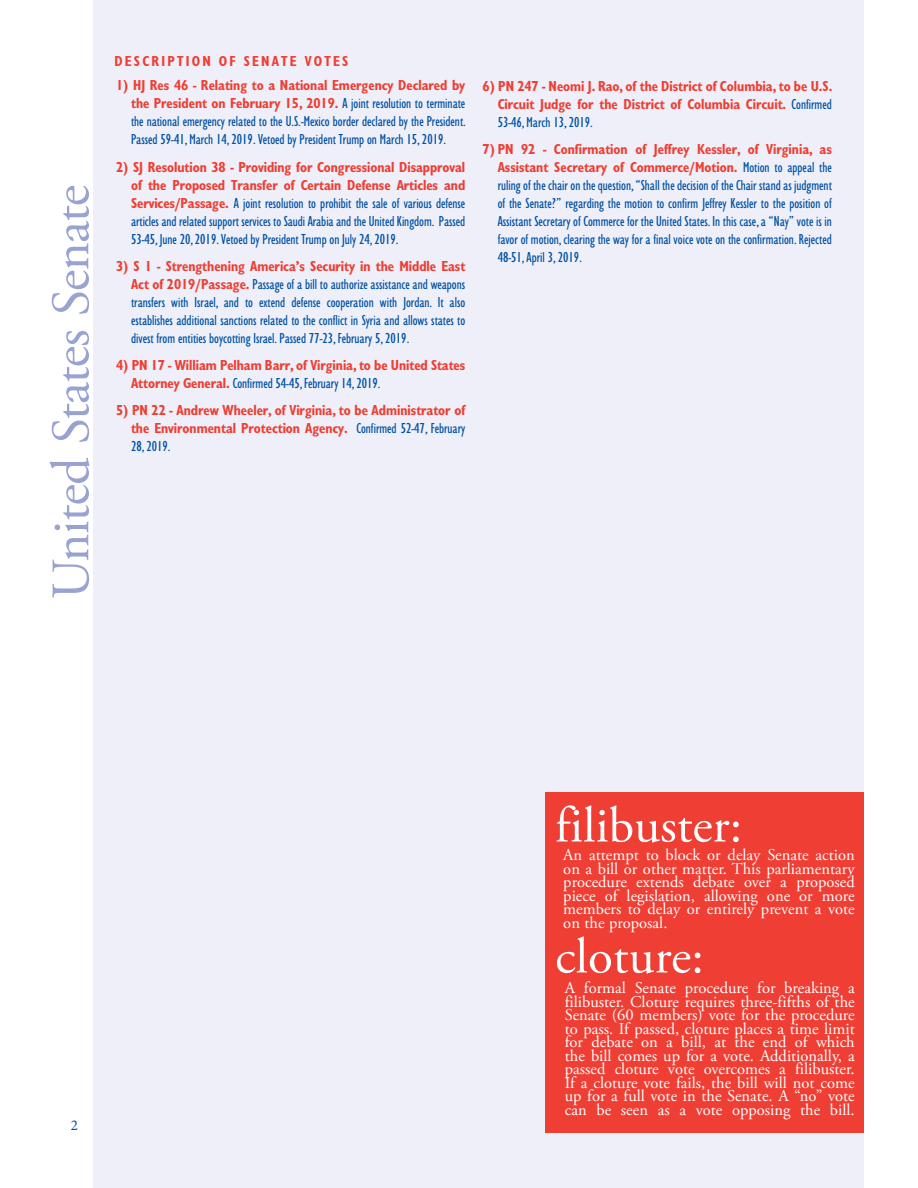
<style>
.page{position:relative;width:918px;height:1188px;background:#fff}
.page>*{position:absolute;margin:0;border:0;box-sizing:border-box;transform-origin:0 0}
.t1{font:54px "Adobe Garamond Pro";letter-spacing:-.015em;color:#99a3d2}
.t2{font:50.55px "Adobe Garamond Pro";color:#fff}
.t3{font:16.5px/13.5px "Adobe Garamond Pro";color:#fff;text-align:justify}
.t4{font:condensed 15px/18px "Gill Sans";color:#0050a3;text-align:justify}
.t5{font:15px/18px "Gill Sans Bld Cnd";color:#ef3e33;text-align:right}
.t6{font:15px "Gill Sans Bld Cnd";letter-spacing:.15em;color:#ef3e33}
.t7{font:15px "Minion Pro";color:#0050a3}
.s1{font-family:"Gill Sans";font-stretch:condensed;color:#0050a3}
.s2{font-family:"Gill Sans Bld Cnd";font-stretch:normal;color:#ef3e33}
</style>
<div class="page">
<div style="left:93px;top:0;width:771px;height:1188px;background:#eeeff8"></div>
<div style="left:545px;top:792px;width:319px;height:341px;background:#ef3e33"></div>
<h1 class="t1" style="left:39px;top:599px;width:416px;rotate:-90deg">United States Senate</h1>
<p class="t6" style="left:114px;top:51px;width:235px">DESCRIPTION OF SENATE VOTES</p>
<p class="t5" style="left:116px;top:78px;width:351px">1) HJ Res 46 - Relating to a National Emergency Declared by the President on February 15, 2019. <span class="s1">A joint resolution to terminate</span></p>
<p class="t4" style="left:131px;top:114px;width:336px">the national emergency related to the U.S.-Mexico border declared by the President.<br>Passed 59-41, March 14, 2019. Vetoed by President Trump on March 15, 2019.</p>
<p class="t5" style="left:116px;top:159px;width:351px">2) SJ Resolution 38 - Providing for Congressional Disapproval of the Proposed Transfer of Certain Defense Articles and</p>
<p class="t4" style="left:131px;top:195px;width:336px"><span class="s2">Services/Passage.</span> A joint resolution to prohibit the sale of various defense articles and related support services to Saudi Arabia and the United Kingdom. Passed 53-45, June 20, 2019. Vetoed by President Trump on July 24, 2019.</p>
<p class="t5" style="left:116px;top:258px;width:351px">3) S 1 - Strengthening America’s Security in the Middle East</p>
<p class="t4" style="left:131px;top:276px;width:336px"><span class="s2">Act of 2019/Passage.</span> Passage of a bill to authorize assistance and weapons transfers with Israel, and to extend defense cooperation with Jordan. It also establishes additional sanctions related to the conflict in Syria and allows states to divest from entities boycotting Israel. Passed 77-23, February 5, 2019.</p>
<p class="t5" style="left:116px;top:357px;width:351px">4) PN 17 - William Pelham Barr, of Virginia, to be United States</p>
<p class="t4" style="left:131px;top:375px;width:251px"><span class="s2">Attorney General.</span> Confirmed 54-45, February 14, 2019.</p>
<p class="t5" style="left:116px;top:402px;width:351px">5) PN 22 - Andrew Wheeler, of Virginia, to be Administrator of the Environmental Protection Agency. <span class="s1">Confirmed 52-47, February</span></p>
<p class="t4" style="left:131px;top:438px;width:41px">28, 2019.</p>
<p class="t5" style="left:483px;top:78px;width:351px">6) PN 247 - Neomi J. Rao, of the District of Columbia, to be U.S.<br>Circuit Judge for the District of Columbia Circuit. <span class="s1">Confirmed</span></p>
<p class="t4" style="left:498px;top:114px;width:97px">53-46, March 13, 2019.</p>
<p class="t5" style="left:483px;top:141px;width:351px">7) PN 92 - Confirmation of Jeffrey Kessler, of Virginia, as<br>Assistant Secretary of Commerce/Motion. <span class="s1">Motion to appeal the</span></p>
<p class="t4" style="left:498px;top:177px;width:336px">ruling of the chair on the question, “Shall the decision of the Chair stand as judgment of the Senate?” regarding the motion to confirm Jeffrey Kessler to the position of Assistant Secretary of Commerce for the United States. In this case, a “Nay” vote is in favor of motion, clearing the way for a final voice vote on the confirmation. Rejected 48-51, April 3, 2019.</p>
<p class="t7" style="left:71px;top:1115px;width:9px">2</p>
<h2 class="t2" style="left:555px;top:795px;width:189px">filibuster:</h2>
<p class="t3" style="left:563px;top:849px;width:293px">An attempt to block or delay Senate action on a bill or other matter. This parliamentary procedure extends debate over a proposed piece of legislation, allowing one or more members to delay or entirely prevent a vote on the proposal.</p>
<h2 class="t2" style="left:555px;top:926px;width:150px">cloture:</h2>
<p class="t3" style="left:565px;top:982px;width:291px">A formal Senate procedure for breaking a filibuster. Cloture requires three-fifths of the Senate (60 members) vote for the procedure to pass. If passed, cloture places a time limit for debate on a bill, at the end of which the bill comes up for a vote. Additionally, a passed cloture vote overcomes a filibuster.<br>If a cloture vote fails, the bill will not come up for a full vote in the Senate. A “no” vote can be seen as a vote opposing the bill.</p>
</div>
